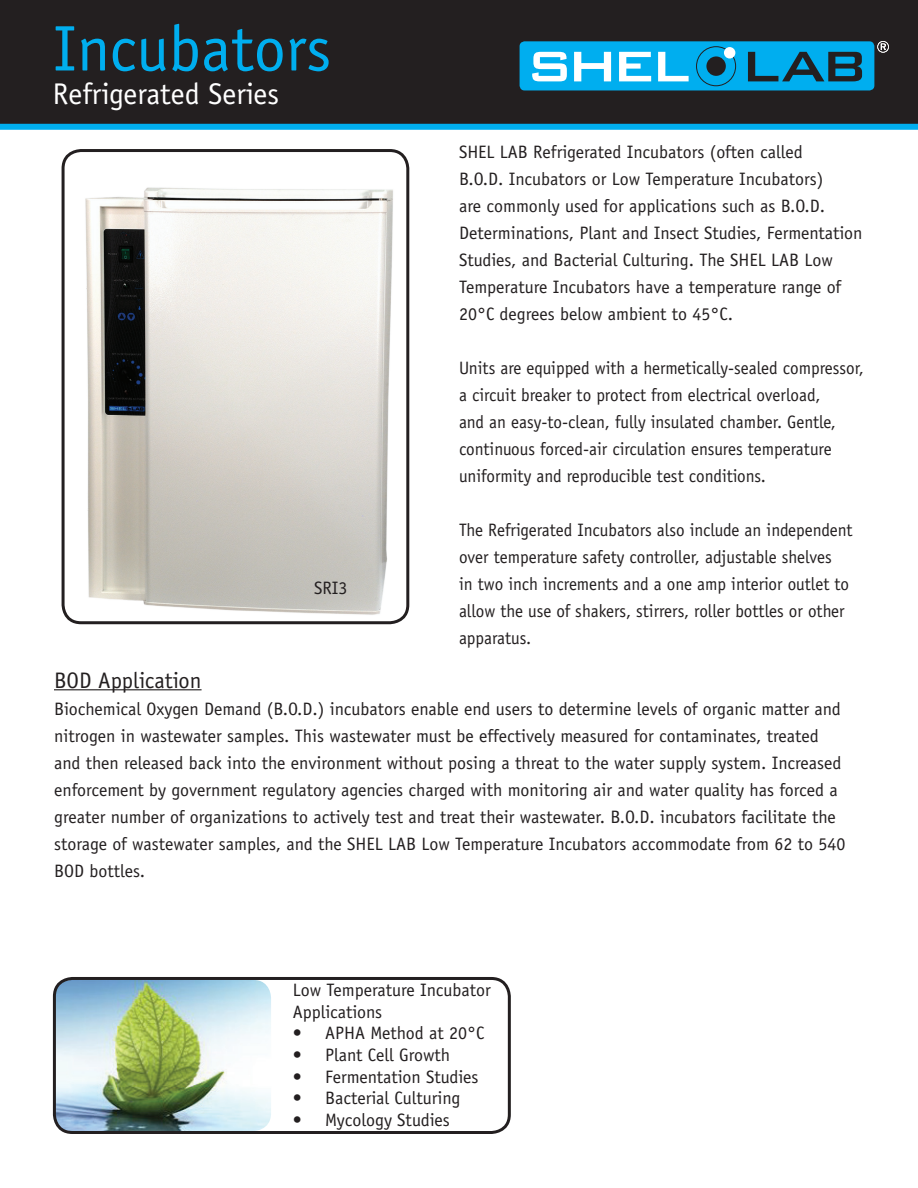
<style>
.page{position:relative;width:918px;height:1188px;background:#fff}
.page>*{position:absolute;margin:0;border:0;box-sizing:border-box;transform-origin:0 0}
.t1{font:64.5px "Officina Sans";color:#00aeef}
.t2{font:30px "Officina Sans";color:#fff}
.t3{font:22.5px "Officina Sans";color:#231f20}
.t4{font:18px/27px "Officina Sans";color:#231f20}
.t5{font:18px/27px "Officina Sans";color:#231f20;scale:.96 1}
</style>
<div class="page">
<div style="left:0;top:0;width:918px;height:130px;background:#231f20"></div>
<img style="left:66px;top:158px;width:338px;height:458px">
<div style="left:62px;top:149px;width:347px;height:475px;border:3px solid #231f20;border-radius:18px"></div>
<hr style="left:54px;top:689px;width:148px;height:1px;background:#231f20">
<img style="left:54px;top:981px;width:217px;height:149px">
<div style="left:53px;top:977px;width:458px;height:157px;border:3px solid #231f20;border-radius:18px"></div>
<div style="left:520px;top:41px;width:354px;height:49px;background:#00aeef;border-radius:5px"></div>
<svg style="left:748px;top:52px;width:114px;height:29px"></svg>
<svg style="left:532px;top:52px;width:157px;height:29px"></svg>
<div style="left:696px;top:46px;width:40px;height:40px;border:1px solid #231f20;border-radius:50%"></div>
<div style="left:706px;top:56px;width:20px;height:20px;background:#231f20;border-radius:50%"></div>
<div style="left:724px;top:47px;width:11px;height:12px;background:#fff;border-radius:50%"></div>
<svg style="left:877px;top:41px;width:12px;height:12px"></svg>
<h1 class="t1" style="left:53px;top:11px;width:280px">Incubators</h1>
<h2 class="t2" style="left:53px;top:77px;width:228px">Refrigerated Series</h2>
<p class="t4" style="left:314px;top:574px;width:35px">SRI3</p>
<p class="t4" style="left:459px;top:139px;width:405px">SHEL LAB Refrigerated Incubators (often called<br>B.O.D. Incubators or Low Temperature Incubators)<br>are commonly used for applications such as B.O.D.<br>Determinations, Plant and Insect Studies, Fermentation Studies, and Bacterial Culturing. The SHEL LAB Low Temperature Incubators have a temperature range of 20°C degrees below ambient to 45°C.</p>
<p class="t5" style="left:459px;top:355px;width:423px">Units are equipped with a hermetically-sealed compressor, a circuit breaker to protect from electrical overload,<br>and an easy-to-clean, fully insulated chamber. Gentle, continuous forced-air circulation ensures temperature uniformity and reproducible test conditions.</p>
<p class="t5" style="left:459px;top:517px;width:411px">The Refrigerated Incubators also include an independent over temperature safety controller, adjustable shelves<br>in two inch increments and a one amp interior outlet to allow the use of shakers, stirrers, roller bottles or other apparatus.</p>
<p class="t3" style="left:54px;top:667px;width:149px">BOD Application</p>
<p class="t4" style="left:54px;top:695px;width:793px">Biochemical Oxygen Demand (B.O.D.) incubators enable end users to determine levels of organic matter and nitrogen in wastewater samples. This wastewater must be effectively measured for contaminates, treated and then released back into the environment without posing a threat to the water supply system. Increased enforcement by government regulatory agencies charged with monitoring air and water quality has forced a greater number of organizations to actively test and treat their wastewater. B.O.D. incubators facilitate the storage of wastewater samples, and the SHEL LAB Low Temperature Incubators accommodate from 62 to 540<br>BOD bottles.</p>
<p class="t4" style="left:293px;top:979px;width:200px;line-height:21.6px">Low Temperature Incubator<br>Applications</p>
<p class="t4" style="left:293px;top:1020px;width:193px">• APHA Method at 20°C</p>
<p class="t4" style="left:293px;top:1042px;width:159px">• Plant Cell Growth</p>
<p class="t4" style="left:293px;top:1063px;width:187px">• Fermentation Studies</p>
<p class="t4" style="left:293px;top:1085px;width:169px">• Bacterial Culturing</p>
<p class="t4" style="left:293px;top:1106px;width:159px">• Mycology Studies</p>
</div>
